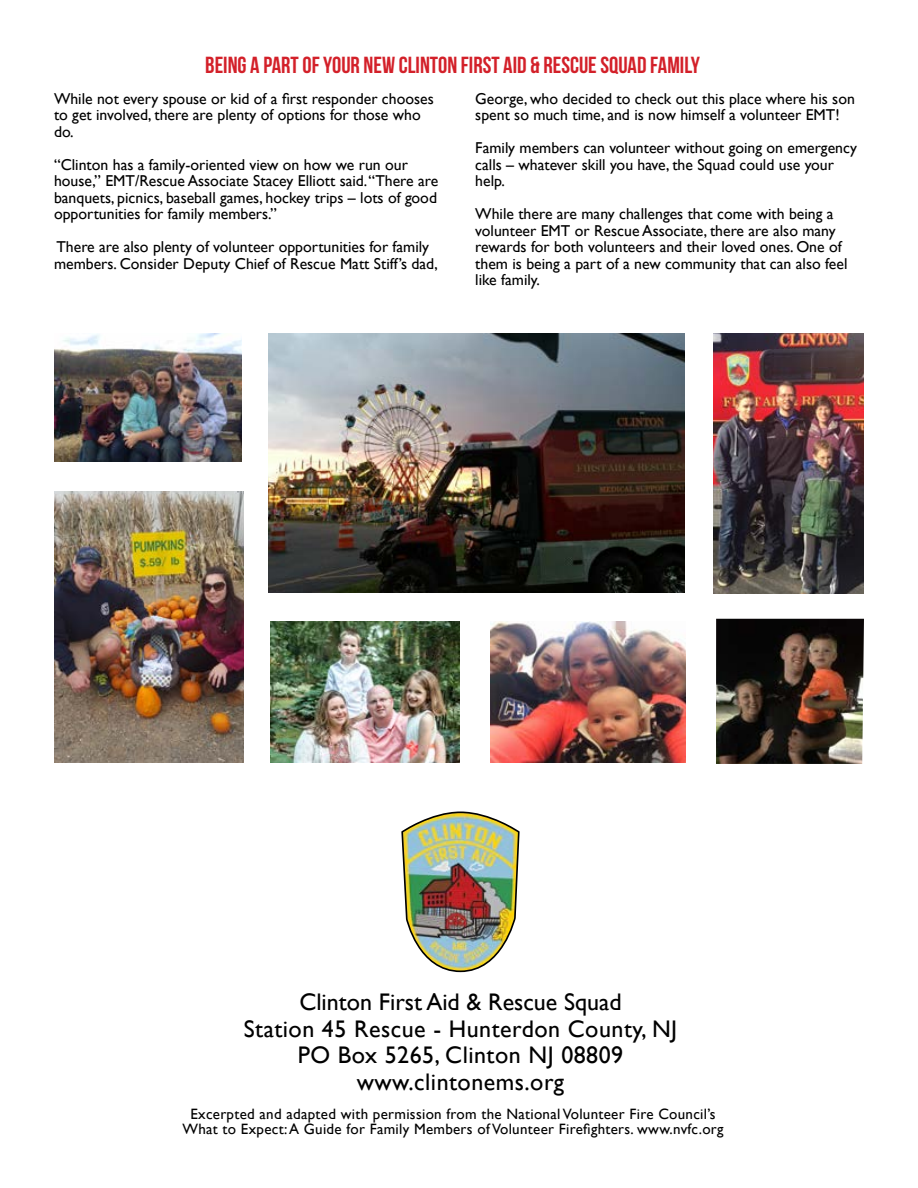
<style>
.page{position:relative;width:918px;height:1188px;background:#fff}
.page>*{position:absolute;margin:0;border:0;box-sizing:border-box;transform-origin:0 0}
.t1{font:24px "Gill Sans";letter-spacing:.02em;color:#000}
.t2{font:24px "Gill Sans";color:#000}
.t3{font:23.25px "Bebas Neue";color:#d32029}
.t4{font:15.75px/16.5px "Gill Sans";color:#000}
.t5{font:15px/15px "Gill Sans";letter-spacing:.02em;color:#000;text-align:center}
</style>
<div class="page">
<img style="left:716px;top:619px;width:148px;height:145px">
<img style="left:401px;top:811px;width:119px;height:162px">
<img style="left:269px;top:333px;width:416px;height:259px">
<img style="left:271px;top:621px;width:189px;height:141px">
<img style="left:54px;top:491px;width:189px;height:272px">
<img style="left:490px;top:621px;width:195px;height:141px">
<img style="left:54px;top:333px;width:187px;height:129px">
<img style="left:713px;top:333px;width:151px;height:261px">
<p class="t3" style="left:205px;top:52px;width:496px">BEING A PART OF YOUR NEW CLINTON FIRST AID &amp; RESCUE SQUAD FAMILY</p>
<p class="t4" style="left:54px;top:90px;width:381px">While not every spouse or kid of a first responder chooses to get involved, there are plenty of options for those who do.</p>
<p class="t4" style="left:54px;top:156px;width:386px">“Clinton has a family-oriented view on how we run our house,” EMT/Rescue Associate Stacey Elliott said. “There are banquets, picnics, baseball games, hockey trips – lots of good opportunities for family members.”</p>
<p class="t4" style="left:54px;top:239px;width:385px">There are also plenty of volunteer opportunities for family members. Consider Deputy Chief of Rescue Matt Stiff’s dad,</p>
<p class="t4" style="left:475px;top:90px;width:381px">George, who decided to check out this place where his son spent so much time, and is now himself a volunteer EMT!</p>
<p class="t4" style="left:475px;top:140px;width:383px">Family members can volunteer without going on emergency calls – whatever skill you have, the Squad could use your help.</p>
<p class="t4" style="left:475px;top:206px;width:374px">While there are many challenges that come with being a volunteer EMT or Rescue Associate, there are also many rewards for both volunteers and their loved ones. One of them is being a part of a new community that can also feel like family.</p>
<p class="t2" style="left:299px;top:988px;width:324px">Clinton First Aid &amp; Rescue Squad</p>
<p class="t1" style="left:244px;top:1014px;width:435px">Station 45 Rescue - Hunterdon County, NJ</p>
<p class="t1" style="left:298px;top:1041px;width:327px">PO Box 5265, Clinton NJ 08809</p>
<p class="t1" style="left:357px;top:1067px;width:209px">www.clintonems.org</p>
<p class="t5" style="left:182px;top:1107px;width:543px">Excerpted and adapted with permission from the National Volunteer Fire Council’s<br>What to Expect: A Guide for Family Members of Volunteer Firefighters. www.nvfc.org</p>
</div>
